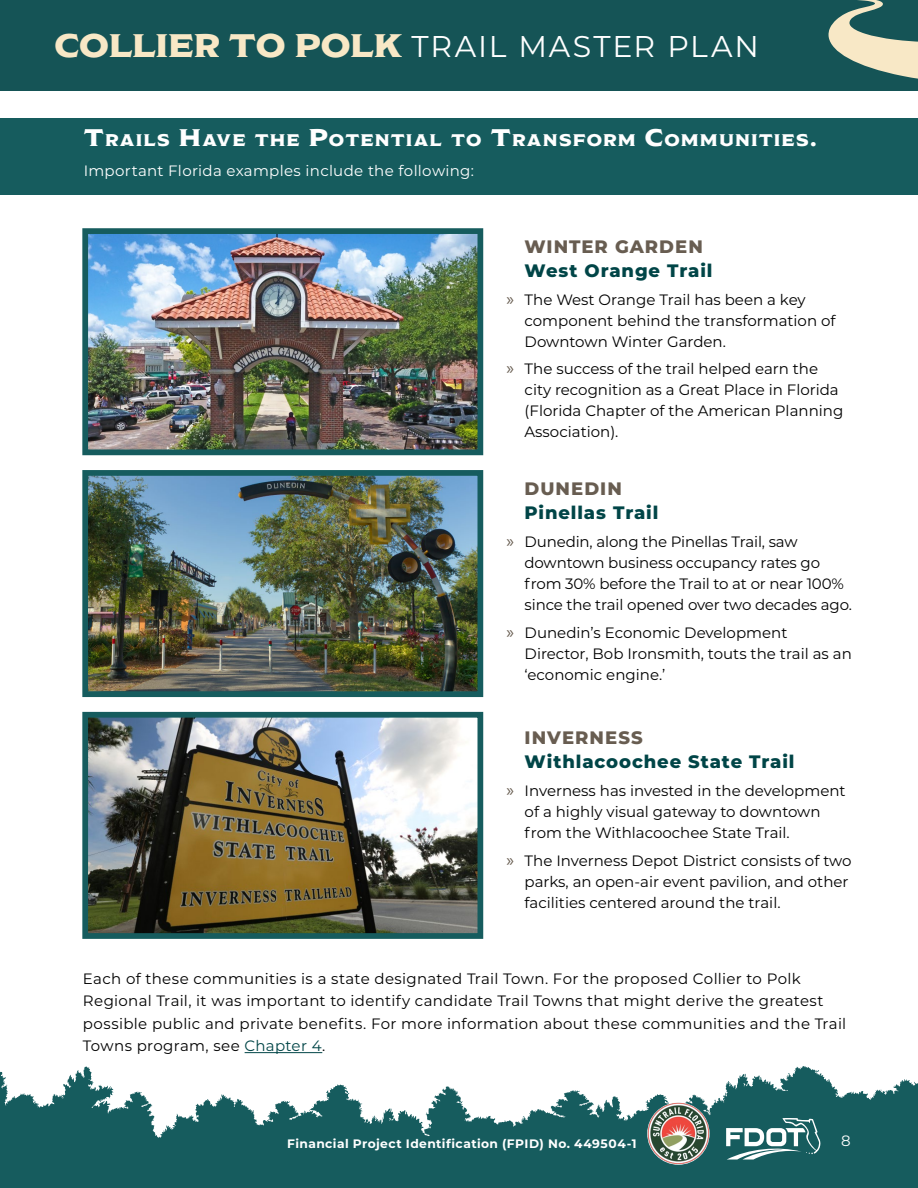
<style>
.page{position:relative;width:918px;height:1188px;background:#fff}
.page>*{position:absolute;margin:0;border:0;box-sizing:border-box;transform-origin:0 0}
.t1{font:30px "Montserrat";letter-spacing:.06em;color:#fff}
.t2{font:800 18px "Montserrat";letter-spacing:.05em;color:#004547}
.t3{font:800 18px "Montserrat";letter-spacing:.06em;color:#685d51}
.t4{font:16.8px "Modesto Expanded";letter-spacing:.07em;color:#fff}
.t5{font:15px/21px "Montserrat";color:#000}
.t6{font:15px/22.5px "Montserrat";letter-spacing:.02em;color:#000}
.t7{font:15px "Montserrat";letter-spacing:.02em;color:#fff}
.t8{font:700 12.3px "Montserrat";letter-spacing:.035em;color:#fff}
.s1{font-family:"Modesto Expanded";font-size:32.55px;color:#f8e8c6}
.s2{font-size:24px}
.s3{font-family:"Myriad Pro";font-size:18px;color:#685d51}
.s4{color:#004547}
</style>
<div class="page">
<svg style="left:0;top:1066px;width:918px;height:122px;fill:#165c5e"></svg>
<div style="left:0;top:0;width:918px;height:91px;background:#155456"></div>
<svg style="left:828px;top:0;width:90px;height:79px"></svg>
<svg style="left:726px;top:1118px;width:94px;height:42px"></svg>
<img style="left:647px;top:1102px;width:63px;height:63px;border-radius:31px">
<div style="left:0;top:118px;width:918px;height:77px;background:#165c5e"></div>
<img style="left:89px;top:477px;width:387px;height:213px">
<div style="left:82px;top:470px;width:401px;height:227px;border:6px solid #165c5e"></div>
<img style="left:89px;top:719px;width:387px;height:213px">
<div style="left:82px;top:712px;width:401px;height:227px;border:6px solid #165c5e"></div>
<img style="left:89px;top:235px;width:387px;height:213px">
<div style="left:82px;top:228px;width:401px;height:227px;border:6px solid #165c5e"></div>
<hr style="left:245px;top:1052px;width:77px;height:1px;background:#004547">
<h1 class="t1" style="left:54px;top:26px;width:706px"><span class="s1">COLLIER TO POLK</span> TRAIL MASTER PLAN</h1>
<p class="t4" style="left:84px;top:132px;width:735px"><span class="s2">T</span>RAILS <span class="s2">H</span>AVE THE <span class="s2">P</span>OTENTIAL TO <span class="s2">T</span>RANSFORM <span class="s2">C</span>OMMUNITIES<span class="s2">.</span></p>
<p class="t7" style="left:84px;top:160px;width:392px">Important Florida examples include the following:</p>
<p class="t3" style="left:525px;top:233px;width:180px">WINTER GARDEN</p>
<p class="t2" style="left:525px;top:257px;width:189px">West Orange Trail</p>
<p class="t5" style="left:525px;top:288px;width:312px;text-indent:-18px"><span class="s3">»</span> The West Orange Trail has been a key component behind the transformation of<br>Downtown Winter Garden.</p>
<p class="t5" style="left:525px;top:358px;width:320px;text-indent:-18px"><span class="s3">»</span> The success of the trail helped earn the city recognition as a Great Place in Florida (Florida Chapter of the American Planning Association).</p>
<p class="t3" style="left:525px;top:476px;width:99px">DUNEDIN</p>
<p class="t2" style="left:525px;top:500px;width:135px">Pinellas Trail</p>
<p class="t5" style="left:525px;top:531px;width:329px;text-indent:-18px"><span class="s3">»</span> Dunedin, along the Pinellas Trail, saw downtown business occupancy rates go from 30% before the Trail to at or near 100% since the trail opened over two decades ago.</p>
<p class="t5" style="left:525px;top:621px;width:329px;text-indent:-18px"><span class="s3">»</span> Dunedin’s Economic Development<br>Director, Bob Ironsmith, touts the trail as an ‘economic engine.’</p>
<p class="t3" style="left:525px;top:725px;width:120px">INVERNESS</p>
<p class="t2" style="left:525px;top:749px;width:271px">Withlacoochee State Trail</p>
<p class="t5" style="left:525px;top:780px;width:323px;text-indent:-18px"><span class="s3">»</span> Inverness has invested in the development of a highly visual gateway to downtown from the Withlacoochee State Trail.</p>
<p class="t5" style="left:525px;top:849px;width:329px;text-indent:-18px"><span class="s3">»</span> The Inverness Depot District consists of two parks, an open-air event pavilion, and other facilities centered around the trail.</p>
<p class="t6" style="left:83px;top:967px;width:765px">Each of these communities is a state designated Trail Town. For the proposed Collier to Polk Regional Trail, it was important to identify candidate Trail Towns that might derive the greatest possible public and private benefits. For more information about these communities and the Trail Towns program, see <span class="s4">Chapter 4</span>.</p>
<p class="t8" style="left:287px;top:1135px;width:351px">Financial Project Identification (FPID) No. 449504-1</p>
<p class="t7" style="left:841px;top:1130px;width:11px">8</p>
</div>
